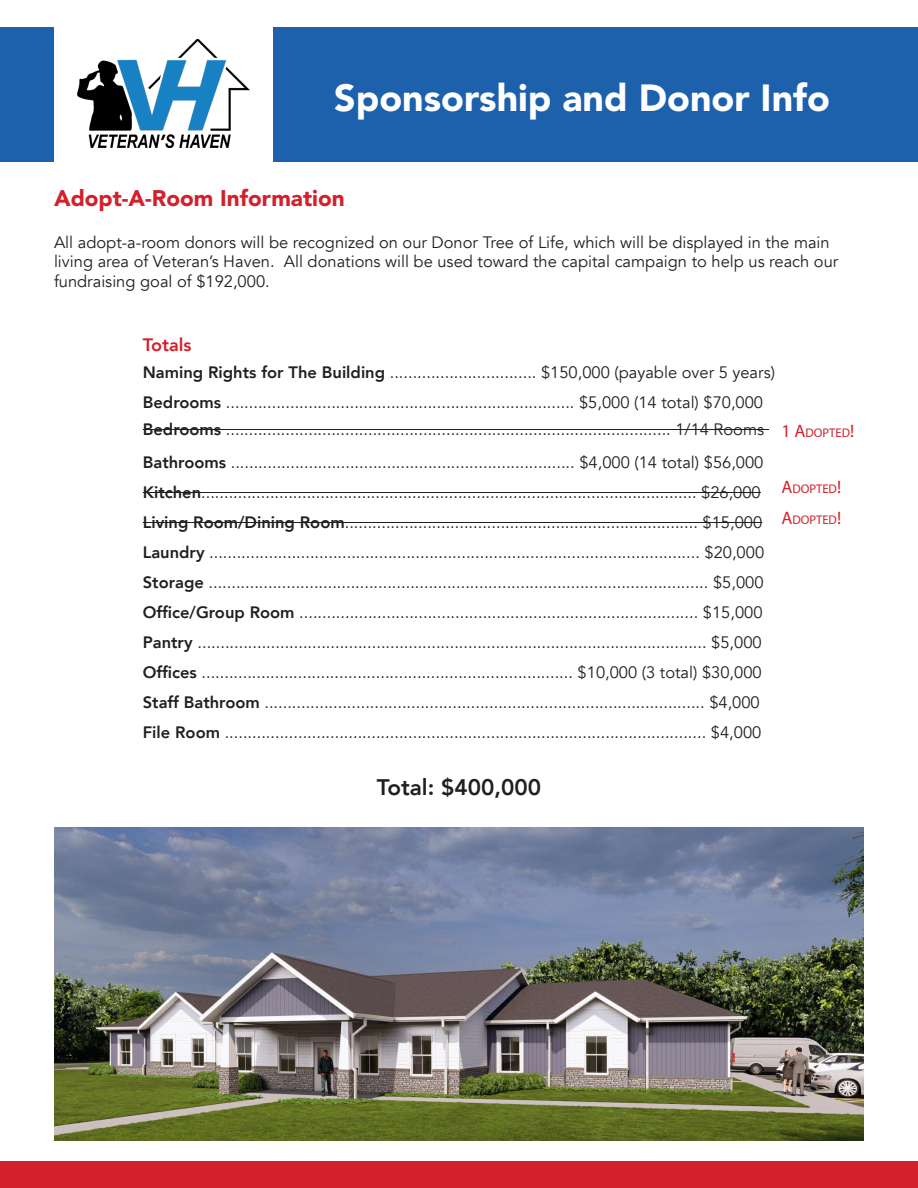
<style>
.page{position:relative;width:918px;height:1188px;background:#fff}
.page>*{position:absolute;margin:0;border:0;box-sizing:border-box;transform-origin:0 0}
.Syneos_Default_Style{font:900 37.5px "Avenir";color:#fff}
.Syneos_Default_Style-2{font:900 22.5px "Avenir";color:#d3202b}
.Syneos_Default_Style-3{font:800 22.5px "Avenir";color:#231f20}
.Syneos_Default_Style-4{font:800 18px "Avenir";color:#d3202a}
.Syneos_Default_Style-5{font:16.5px/19.8px "Avenir";color:#231f20}
.Syneos_Default_Style-6{font:12.6px "Myriad Pro";color:#d3202b}
.s1{font-weight:800}
.s2{font-size:18px}
</style>
<div class="page">
<img style="left:78px;top:39px;width:172px;height:108px">
<div style="left:0;top:27px;width:54px;height:135px;background:#1d61ad"></div>
<div style="left:273px;top:27px;width:645px;height:135px;background:#1d61ad"></div>
<div style="left:0;top:1161px;width:918px;height:27px;background:#d3202a"></div>
<img style="left:54px;top:827px;width:810px;height:314px">
<hr style="left:143px;top:429px;width:626px;height:1px;background:#231f20">
<hr style="left:143px;top:492px;width:618px;height:1px;background:#231f20">
<hr style="left:143px;top:522px;width:619px;height:1px;background:#231f20">
<p class="Syneos_Default_Style" style="left:334px;top:66px;width:497px">Sponsorship and Donor Info</p>
<p class="Syneos_Default_Style-2" style="left:54px;top:179px;width:292px">Adopt-A-Room Information</p>
<p class="Syneos_Default_Style-5" style="left:54px;top:232px;width:786px">All adopt-a-room donors will be recognized on our Donor Tree of Life, which will be displayed in the main living area of Veteran’s Haven. All donations will be used toward the capital campaign to help us reach our fundraising goal of $192,000.</p>
<p class="Syneos_Default_Style-4" style="left:143px;top:331px;width:50px">Totals</p>
<p class="Syneos_Default_Style-5" style="left:143px;top:363px;width:634px"><span class="s1">Naming Rights for The Building</span> ................................ $150,000 (payable over 5 years)</p>
<p class="Syneos_Default_Style-5" style="left:143px;top:393px;width:622px"><span class="s1">Bedrooms</span> ............................................................................ $5,000 (14 total) $70,000</p>
<p class="Syneos_Default_Style-5" style="left:143px;top:420px;width:623px"><span class="s1">Bedrooms</span> ................................................................................................. 1/14 Rooms</p>
<p class="Syneos_Default_Style-5" style="left:143px;top:453px;width:622px"><span class="s1">Bathrooms</span> ........................................................................... $4,000 (14 total) $56,000</p>
<p class="Syneos_Default_Style-5" style="left:143px;top:483px;width:619px"><span class="s1">Kitchen</span>............................................................................................................ $26,000</p>
<p class="Syneos_Default_Style-5" style="left:143px;top:513px;width:621px"><span class="s1">Living Room/Dining Room</span>............................................................................. $15,000</p>
<p class="Syneos_Default_Style-5" style="left:143px;top:543px;width:623px"><span class="s1">Laundry</span> ........................................................................................................... $20,000</p>
<p class="Syneos_Default_Style-5" style="left:143px;top:573px;width:622px"><span class="s1">Storage</span> ............................................................................................................. $5,000</p>
<p class="Syneos_Default_Style-5" style="left:143px;top:603px;width:621px"><span class="s1">Office/Group Room</span> ....................................................................................... $15,000</p>
<p class="Syneos_Default_Style-5" style="left:143px;top:633px;width:620px"><span class="s1">Pantry</span> ............................................................................................................... $5,000</p>
<p class="Syneos_Default_Style-5" style="left:143px;top:663px;width:620px"><span class="s1">Offices</span> ................................................................................. $10,000 (3 total) $30,000</p>
<p class="Syneos_Default_Style-5" style="left:143px;top:693px;width:618px"><span class="s1">Staff Bathroom</span> ................................................................................................ $4,000</p>
<p class="Syneos_Default_Style-5" style="left:143px;top:723px;width:620px"><span class="s1">File Room</span> ......................................................................................................... $4,000</p>
<p class="Syneos_Default_Style-3" style="left:377px;top:770px;width:166px">Total: $400,000</p>
<p class="Syneos_Default_Style-6" style="left:781px;top:425px;width:74px"><span class="s2">1 A</span>DOPTED<span class="s2">!</span></p>
<p class="Syneos_Default_Style-6" style="left:781px;top:481px;width:61px"><span class="s2">A</span>DOPTED<span class="s2">!</span></p>
<p class="Syneos_Default_Style-6" style="left:781px;top:512px;width:61px"><span class="s2">A</span>DOPTED<span class="s2">!</span></p>
</div>
